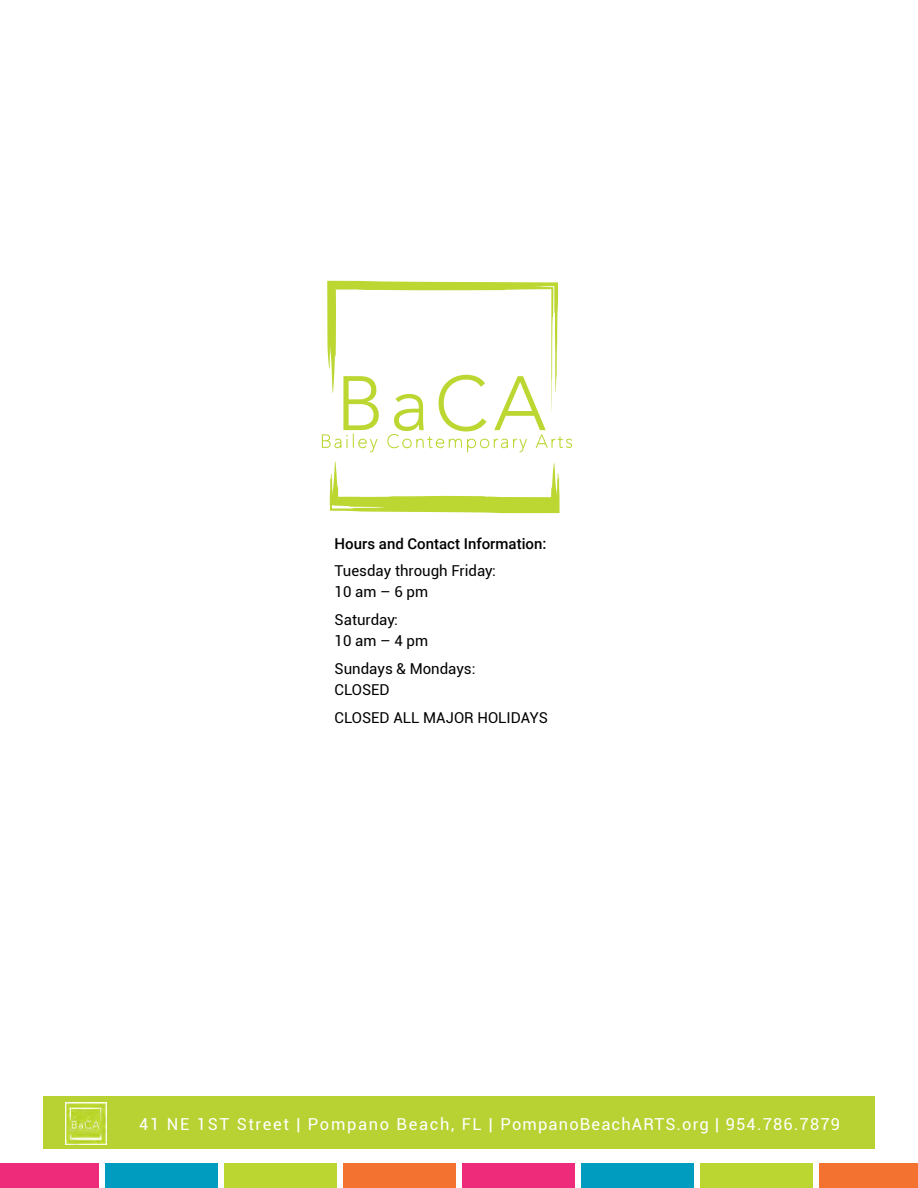
<style>
.page{position:relative;width:918px;height:1188px;background:#fff}
.page>*{position:absolute;margin:0;border:0;box-sizing:border-box;transform-origin:0 0}
.t1{font:16.5px "Roboto";letter-spacing:.07em;color:#fff}
.t2{font:15px/21px "Roboto";color:#000}
.t3{font:500 15px "Roboto";color:#000}
</style>
<div class="page">
<div style="left:0;top:1163px;width:99px;height:25px;background:#ee2a7b"></div>
<div style="left:105px;top:1163px;width:113px;height:25px;background:#009cc0"></div>
<div style="left:224px;top:1163px;width:113px;height:25px;background:#bcd631"></div>
<div style="left:343px;top:1163px;width:113px;height:25px;background:#f37230"></div>
<div style="left:462px;top:1163px;width:113px;height:25px;background:#ee2a7b"></div>
<div style="left:581px;top:1163px;width:113px;height:25px;background:#009cc0"></div>
<div style="left:700px;top:1163px;width:113px;height:25px;background:#bcd631"></div>
<div style="left:819px;top:1163px;width:99px;height:25px;background:#f37230"></div>
<div style="left:43px;top:1096px;width:832px;height:53px;background:#b8d133"></div>
<img style="left:65px;top:1103px;width:42px;height:41px">
<svg style="left:330px;top:461px;width:230px;height:52px"></svg>
<svg style="left:322px;top:281px;width:250px;height:171px"></svg>
<p class="t3" style="left:335px;top:533px;width:213px">Hours and Contact Information:</p>
<p class="t2" style="left:335px;top:560px;width:163px">Tuesday through Friday:<br>10 am – 6 pm</p>
<p class="t2" style="left:335px;top:609px;width:95px">Saturday:<br>10 am – 4 pm</p>
<p class="t2" style="left:335px;top:658px;width:142px">Sundays &amp; Mondays:<br>CLOSED</p>
<p class="t2" style="left:335px;top:706px;width:215px">CLOSED ALL MAJOR HOLIDAYS</p>
<p class="t1" style="left:139px;top:1112px;width:702px">41 NE 1ST Street | Pompano Beach, FL | PompanoBeachARTS.org | 954.786.7879</p>
</div>
